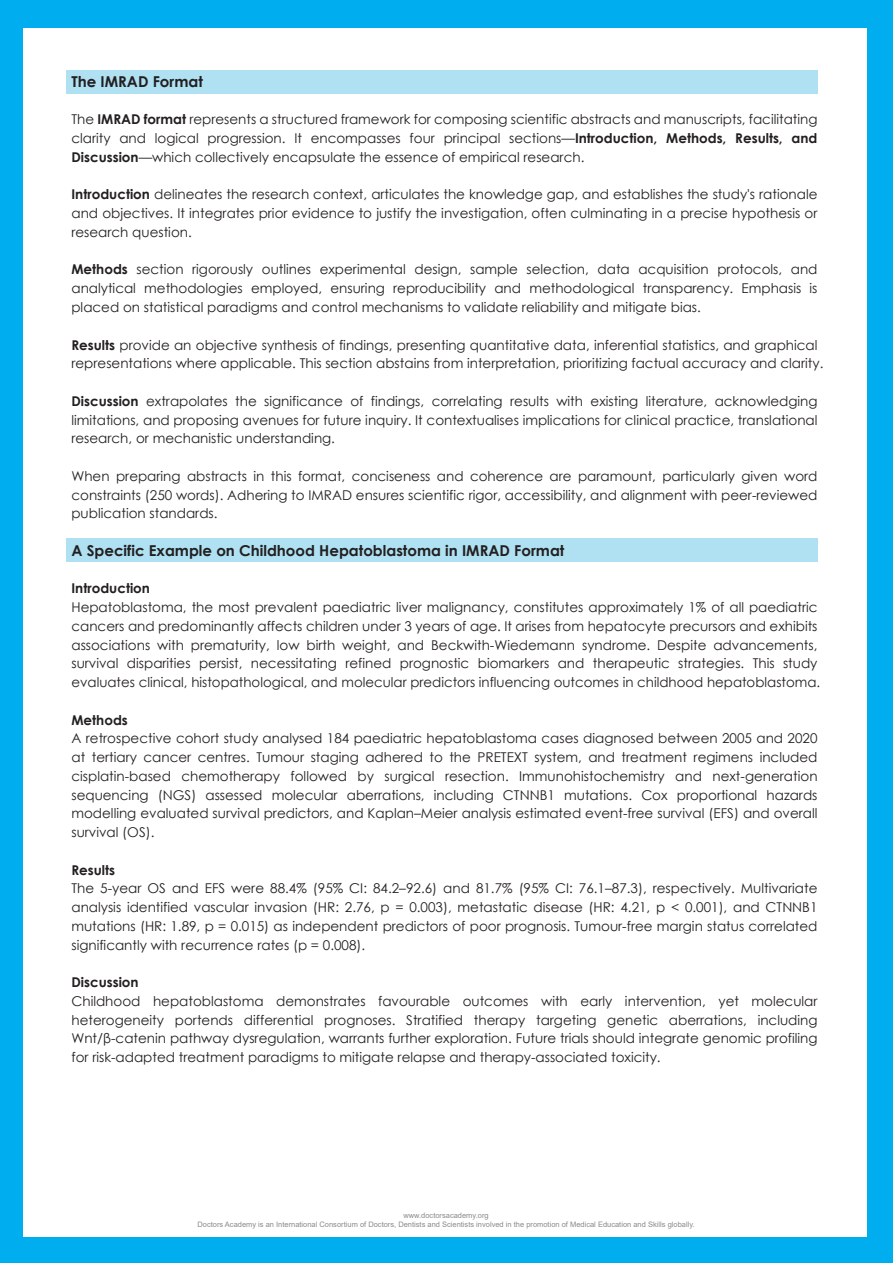
<style>
.page{position:relative;width:893px;height:1263px;background:#00aeef}
.page>*{position:absolute;margin:0;border:0;box-sizing:border-box;transform-origin:0 0}
.t1{font:700 15px "Century Gothic";color:#231f20}
.t2{font:13.5px/18.8px "Century Gothic";color:#231f20;text-align:justify}
.t3{font:700 13.5px "Century Gothic";color:#231f20}
.t4{font:7.5px/9px "Arial";color:#8c8b8c;text-align:center}
.s1{font-weight:700}
</style>
<div class="page">
<div style="left:23px;top:28px;width:844px;height:1208px;background:#fff"></div>
<div style="left:66px;top:70px;width:751px;height:24px;background:#afe1f3"></div>
<div style="left:66px;top:538px;width:751px;height:24px;background:#afe1f3"></div>
<p class="t1" style="left:71px;top:70px;width:133px">The IMRAD Format</p>
<p class="t2" style="left:71px;top:110px;width:748px">The <span class="s1">IMRAD format</span> represents a structured framework for composing scientific abstracts and manuscripts, facilitating clarity and logical progression. It encompasses four principal sections—<span class="s1">Introduction, Methods, Results, and Discussion</span>—which collectively encapsulate the essence of empirical research.</p>
<p class="t2" style="left:71px;top:185px;width:748px"><span class="s1">Introduction</span> delineates the research context, articulates the knowledge gap, and establishes the study's rationale and objectives. It integrates prior evidence to justify the investigation, often culminating in a precise hypothesis or research question.</p>
<p class="t2" style="left:71px;top:260px;width:748px"><span class="s1">Methods</span> section rigorously outlines experimental design, sample selection, data acquisition protocols, and analytical methodologies employed, ensuring reproducibility and methodological transparency. Emphasis is placed on statistical paradigms and control mechanisms to validate reliability and mitigate bias.</p>
<p class="t2" style="left:71px;top:335px;width:753px"><span class="s1">Results</span> provide an objective synthesis of findings, presenting quantitative data, inferential statistics, and graphical representations where applicable. This section abstains from interpretation, prioritizing factual accuracy and clarity.</p>
<p class="t2" style="left:71px;top:391px;width:748px"><span class="s1">Discussion</span> extrapolates the significance of findings, correlating results with existing literature, acknowledging limitations, and proposing avenues for future inquiry. It contextualises implications for clinical practice, translational research, or mechanistic understanding.</p>
<p class="t2" style="left:71px;top:466px;width:748px">When preparing abstracts in this format, conciseness and coherence are paramount, particularly given word constraints (250 words). Adhering to IMRAD ensures scientific rigor, accessibility, and alignment with peer-reviewed publication standards.</p>
<p class="t1" style="left:71px;top:539px;width:494px">A Specific Example on Childhood Hepatoblastoma in IMRAD Format</p>
<p class="t3" style="left:71px;top:578px;width:80px">Introduction</p>
<p class="t2" style="left:71px;top:597px;width:750px;text-align:left">Hepatoblastoma, the most prevalent paediatric liver malignancy, constitutes approximately 1% of all paediatric cancers and predominantly affects children under 3 years of age. It arises from hepatocyte precursors and exhibits associations with prematurity, low birth weight, and Beckwith-Wiedemann syndrome. Despite advancements, survival disparities persist, necessitating refined prognostic biomarkers and therapeutic strategies. This study evaluates clinical, histopathological, and molecular predictors influencing outcomes in childhood hepatoblastoma.</p>
<p class="t3" style="left:71px;top:709px;width:58px">Methods</p>
<p class="t2" style="left:71px;top:729px;width:748px">A retrospective cohort study analysed 184 paediatric hepatoblastoma cases diagnosed between 2005 and 2020 at tertiary cancer centres. Tumour staging adhered to the PRETEXT system, and treatment regimens included cisplatin-based chemotherapy followed by surgical resection. Immunohistochemistry and next-generation sequencing (NGS) assessed molecular aberrations, including CTNNB1 mutations. Cox proportional hazards modelling evaluated survival predictors, and Kaplan–Meier analysis estimated event-free survival (EFS) and overall survival (OS).</p>
<p class="t3" style="left:71px;top:859px;width:45px">Results</p>
<p class="t2" style="left:71px;top:879px;width:748px">The 5-year OS and EFS were 88.4% (95% CI: 84.2–92.6) and 81.7% (95% CI: 76.1–87.3), respectively. Multivariate analysis identified vascular invasion (HR: 2.76, p = 0.003), metastatic disease (HR: 4.21, p &lt; 0.001), and CTNNB1 mutations (HR: 1.89, p = 0.015) as independent predictors of poor prognosis. Tumour-free margin status correlated significantly with recurrence rates (p = 0.008).</p>
<p class="t3" style="left:71px;top:972px;width:69px">Discussion</p>
<p class="t2" style="left:71px;top:991px;width:748px">Childhood hepatoblastoma demonstrates favourable outcomes with early intervention, yet molecular heterogeneity portends differential prognoses. Stratified therapy targeting genetic aberrations, including Wnt/β-catenin pathway dysregulation, warrants further exploration. Future trials should integrate genomic profiling for risk-adapted treatment paradigms to mitigate relapse and therapy-associated toxicity.</p>
<p class="t4" style="left:197px;top:1211px;width:499px">www.doctorsacademy.org<br>Doctors Academy is an International Consortium of Doctors, Dentists and Scientists involved in the promotion of Medical Education and Skills globally.</p>
</div>
